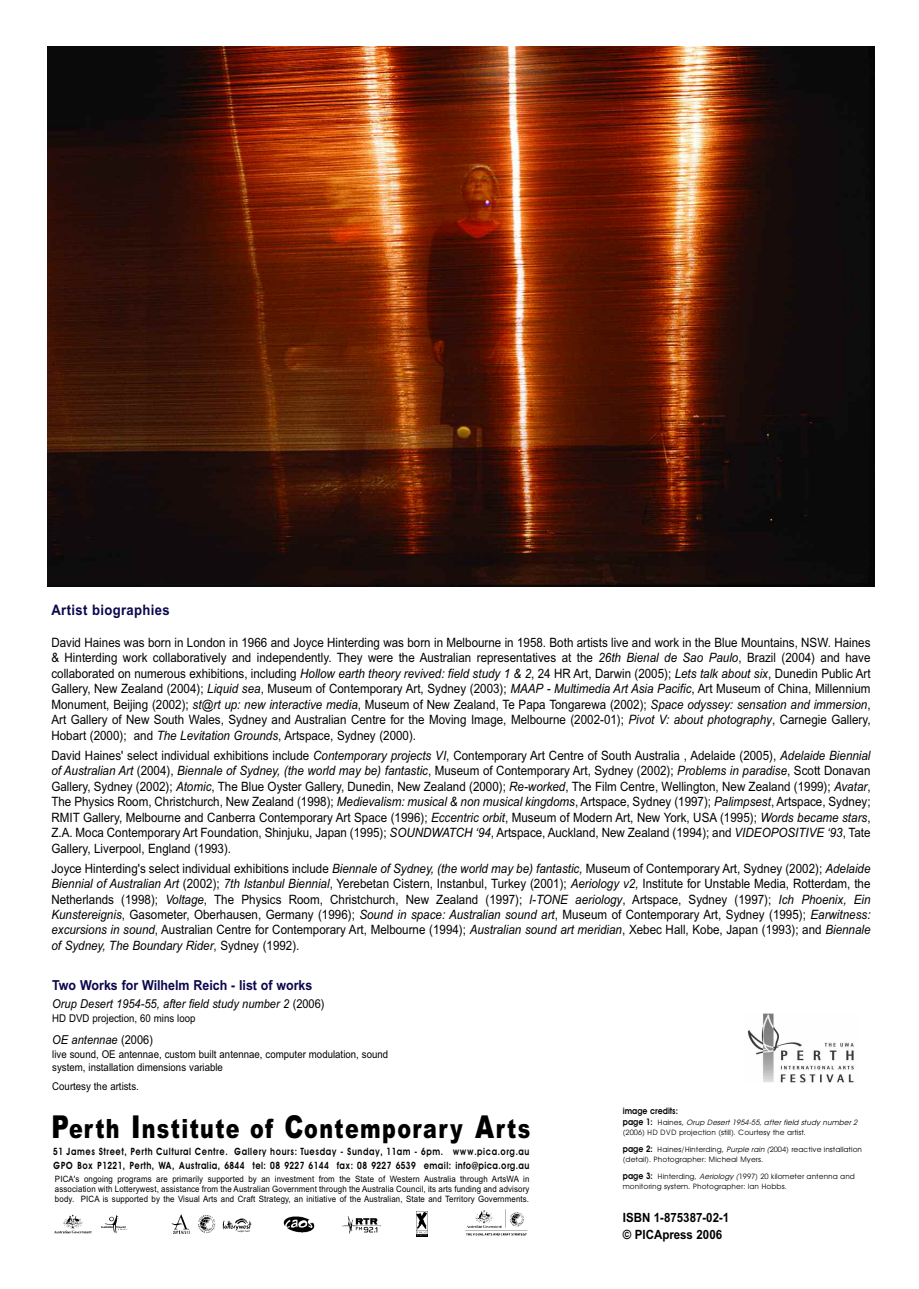
<style>
.page{position:relative;width:919px;height:1289px;background:#fff}
.page>*{position:absolute;margin:0;border:0;box-sizing:border-box;transform-origin:0 0}
.t1{font:900 26.55px "Arial";letter-spacing:.065em;color:#000;scale:.78 1}
.t2{font:700 14.55px "Arial Narrow";letter-spacing:.025em;color:#0a074c;scale:1.1 1}
.t3{font:700 13.8px "Arial Narrow";color:#0a074c;scale:1.1 1}
.t4{font:12.9px/15.5px "Arial Narrow";color:#000;text-align:justify;scale:1.1 1}
.t5{font:700 12.75px/16.5px "Arial Narrow";color:#000;scale:1.1 1}
.t6{font:italic 12.3px "Arial Narrow";color:#000;scale:1.1 1}
.t7{font:10.65px/12.9px "Arial Narrow";color:#000;scale:1.1 1}
.t8{font:600 10.05px/14px "Avant Garde";letter-spacing:.06em;color:#000;scale:.82 1}
.t9{font:600 9px "Avant Garde";color:#000;scale:.88 1}
.t10{font:8.7px/10.2px "Arial Narrow";letter-spacing:.015em;color:#000;text-align:justify;scale:1.1 1}
.t11{font:7.5px/9.8px "Avant Garde";color:#000}
.s1{font-style:italic}
.s2{font-style:normal}
.s3{font-size:31.5px}
.s4{font-weight:600;font-size:9px}
</style>
<div class="page">
<img style="left:54px;top:1214px;width:73px;height:20px">
<img style="left:172px;top:1214px;width:80px;height:19px">
<img style="left:284px;top:1216px;width:31px;height:16px">
<img style="left:342px;top:1216px;width:39px;height:18px">
<img style="left:416px;top:1211px;width:11px;height:24px">
<img style="left:465px;top:1209px;width:62px;height:26px">
<img style="left:47px;top:47px;width:827px;height:539px">
<img style="left:747px;top:1013px;width:107px;height:69px">
<p class="t2" style="left:51px;top:601px;width:109px">Artist biographies</p>
<p class="t4" style="left:51px;top:634px;width:746px">David Haines was born in London in 1966 and Joyce Hinterding was born in Melbourne in 1958. Both artists live and work in the Blue Mountains, NSW. Haines &amp; Hinterding work collaboratively and independently. They were the Australian representatives at the <span class="s1">26th Bienal de Sao Paulo</span>, Brazil (2004) and have collaborated on numerous exhibitions, including <span class="s1">Hollow earth theory revived: field study 1 &amp; 2</span>, 24 HR Art, Darwin (2005); <span class="s1">Lets talk about six</span>, Dunedin Public Art Gallery, New Zealand (2004); <span class="s1">Liquid sea</span>, Museum of Contemporary Art, Sydney (2003); <span class="s1">MAAP - Multimedia Art Asia Pacific</span>, Art Museum of China, Millennium Monument, Beijing (2002); <span class="s1">st@rt up: new interactive media</span>, Museum of New Zealand, Te Papa Tongarewa (2002); <span class="s1">Space odyssey: sensation and immersion</span>, Art Gallery of New South Wales, Sydney and Australian Centre for the Moving Image, Melbourne (2002-01); <span class="s1">Pivot V: about photography</span>, Carnegie Gallery, Hobart (2000); and <span class="s1">The Levitation Grounds</span>, Artspace, Sydney (2000).</p>
<p class="t4" style="left:51px;top:747px;width:746px">David Haines' select individual exhibitions include <span class="s1">Contemporary projects VI</span>, Contemporary Art Centre of South Australia , Adelaide (2005), <span class="s1">Adelaide Biennial of Australian Art</span> (2004), <span class="s1">Biennale of Sydney, (the world may be) fantastic</span>, Museum of Contemporary Art, Sydney (2002); <span class="s1">Problems in paradise</span>, Scott Donavan Gallery, Sydney (2002); <span class="s1">Atomic</span>, The Blue Oyster Gallery, Dunedin, New Zealand (2000); <span class="s1">Re-worked</span>, The Film Centre, Wellington, New Zealand (1999); <span class="s1">Avatar</span>, The Physics Room, Christchurch, New Zealand (1998); <span class="s1">Medievalism: musical &amp; non musical kingdoms</span>, Artspace, Sydney (1997); <span class="s1">Palimpsest</span>, Artspace, Sydney; RMIT Gallery, Melbourne and Canberra Contemporary Art Space (1996); <span class="s1">Eccentric orbit</span>, Museum of Modern Art, New York, USA (1995); <span class="s1">Words became stars</span>, Z.A. Moca Contemporary Art Foundation, Shinjuku, Japan (1995); <span class="s1">SOUNDWATCH ‘94</span>, Artspace, Auckland, New Zealand (1994); and <span class="s1">VIDEOPOSITIVE ‘93</span>, Tate Gallery, Liverpool, England (1993).</p>
<p class="t4" style="left:51px;top:860px;width:746px">Joyce Hinterding's select individual exhibitions include <span class="s1">Biennale of Sydney, (the world may be) fantastic,</span> Museum of Contemporary Art, Sydney (2002); <span class="s1">Adelaide Biennial of Australian Art</span> (2002); <span class="s1">7th Istanbul Biennial</span>, Yerebetan Cistern, Instanbul, Turkey (2001); <span class="s1">Aeriology v2,</span> Institute for Unstable Media, Rotterdam, the Netherlands (1998); <span class="s1">Voltage</span>, The Physics Room, Christchurch, New Zealand (1997); <span class="s1">l-TONE aeriology</span>, Artspace, Sydney (1997); <span class="s1">Ich Phoenix, Ein Kunstereignis</span>, Gasometer, Oberhausen, Germany (1996); <span class="s1">Sound in space: Australian sound art</span>, Museum of Contemporary Art, Sydney (1995); <span class="s1">Earwitness: excursions in sound</span>, Australian Centre for Contemporary Art, Melbourne (1994); <span class="s1">Australian sound art meridian</span>, Xebec Hall, Kobe, Japan (1993); and <span class="s1">Biennale of Sydney, The Boundary Rider</span>, Sydney (1992).</p>
<p class="t3" style="left:52px;top:976px;width:238px">Two Works for Wilhelm Reich - list of works</p>
<p class="t6" style="left:52px;top:996px;width:249px">Orup Desert 1954-55, after field study number 2 <span class="s2">(2006)</span></p>
<p class="t7" style="left:52px;top:1011px;width:132px">HD DVD projection, 60 mins loop</p>
<p class="t6" style="left:52px;top:1032px;width:93px">OE antennae <span class="s2">(2006)</span></p>
<p class="t7" style="left:52px;top:1047px;width:307px">live sound, OE antennae, custom built antennae, computer modulation, sound system, installation dimensions variable</p>
<p class="t7" style="left:52px;top:1079px;width:80px">Courtesy the artists.</p>
<h1 class="t1" style="left:52px;top:1113px;width:615px"><span class="s3">P</span>erth <span class="s3">I</span>nstitute of <span class="s3">C</span>ontemporary <span class="s3">A</span>rts</h1>
<p class="t8" style="left:53px;top:1144px;width:582px">51 James Street, Perth Cultural Centre. Gallery hours: Tuesday - Sunday, 11am - 6pm. www.pica.org.au<br>GPO Box P1221, Perth, WA, Australia, 6844 tel: 08 9227 6144 fax: 08 9227 6539 email: info@pica.org.au</p>
<p class="t10" style="left:55px;top:1173px;width:433px">PICA's ongoing programs are primarily supported by an investment from the State of Western Australia through ArtsWA in association with Lotterywest, assistance from the Australian Government through the Australia Council, its arts funding and advisory body. PICA is supported by the Visual Arts and Craft Strategy, an initiative of the Australian, State and Territory Governments.</p>
<p class="t9" style="left:622px;top:1105px;width:64px">image credits:</p>
<p class="t11" style="left:622px;top:1117px;width:238px"><span class="s4">p a g e 1 :</span> H a i n e s , <span class="s1">Orup Desert1954-55,afterfield study number2 </span>(2006) HD DVD projection (still). Courtesy the artist.</p>
<p class="t11" style="left:622px;top:1144px;width:241px"><span class="s4">page 2:</span> Haines/Hinterding, <span class="s1">Purple rain (</span>2004) reactive installation (detail). Photographer: Micheal Myers.</p>
<p class="t11" style="left:622px;top:1171px;width:234px"><span class="s4">page 3:</span> Hinterding, <span class="s1">Aeriology (</span>1997) 20 kilometer antenna and monitoring system. Photographer: Ian Hobbs.</p>
<p class="t5" style="left:622px;top:1209px;width:98px">ISBN 1-875387-02-1 © PICApress 2006</p>
</div>
